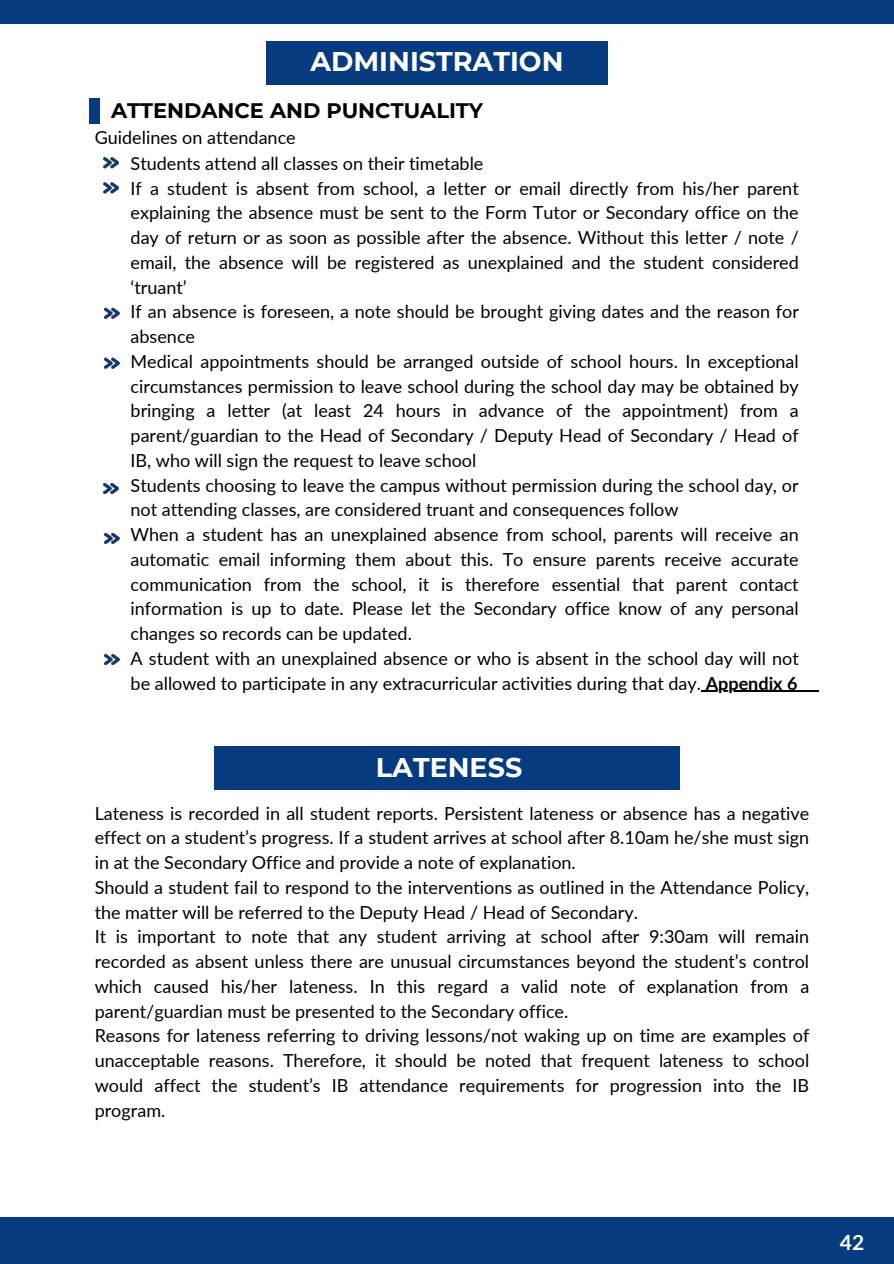
<style>
.page{position:relative;width:894px;height:1264px;background:#fff}
.page>*{position:absolute;margin:0;border:0;box-sizing:border-box;transform-origin:0 0}
.t1{font:700 27px "Montserrat";color:#fff}
.t2{font:700 21px "Montserrat";color:#000}
.t3{font:700 21px "Lato";color:#fff}
.t4{font:18px/24.8px "Lato";color:#000;text-align:justify}
.s1{font-weight:700}
</style>
<div class="page">
<div style="left:266px;top:41px;width:341px;height:44px;background:#063b7f"></div>
<div style="left:0;top:0;width:893px;height:23px;background:#063b7f"></div>
<div style="left:0;top:1217px;width:893px;height:46px;background:#063b7f"></div>
<div style="left:214px;top:746px;width:465px;height:43px;background:#063b7f"></div>
<div style="left:89px;top:98px;width:11px;height:25px;background:#063b7f"></div>
<hr style="left:701px;top:691px;width:96px;height:1px;background:#000">
<svg style="left:797px;top:691px;width:22px;height:1px"></svg>
<svg style="left:103px;top:157px;width:16px;height:11px"></svg>
<svg style="left:103px;top:182px;width:16px;height:11px"></svg>
<svg style="left:104px;top:357px;width:16px;height:11px"></svg>
<svg style="left:103px;top:483px;width:16px;height:11px"></svg>
<svg style="left:104px;top:532px;width:16px;height:12px"></svg>
<svg style="left:104px;top:653px;width:16px;height:12px"></svg>
<svg style="left:104px;top:307px;width:16px;height:12px"></svg>
<h1 class="t1" style="left:310px;top:45px;width:254px">ADMINISTRATION</h1>
<p class="t2" style="left:111px;top:97px;width:373px">ATTENDANCE AND PUNCTUALITY</p>
<p class="t4" style="left:130px;top:150px;width:354px">Students attend all classes on their timetable</p>
<p class="t4" style="left:130px;top:175px;width:669px">If a student is absent from school, a letter or email directly from his/her parent explaining the absence must be sent to the Form Tutor or Secondary office on the day of return or as soon as possible after the absence. Without this letter / note / email, the absence will be registered as unexplained and the student considered ‘truant’</p>
<p class="t4" style="left:130px;top:299px;width:669px">If an absence is foreseen, a note should be brought giving dates and the reason for absence</p>
<p class="t4" style="left:130px;top:348px;width:669px">Medical appointments should be arranged outside of school hours. In exceptional circumstances permission to leave school during the school day may be obtained by bringing a letter (at least 24 hours in advance of the appointment) from a parent/guardian to the Head of Secondary / Deputy Head of Secondary / Head of IB, who will sign the request to leave school</p>
<p class="t4" style="left:130px;top:472px;width:669px">Students choosing to leave the campus without permission during the school day, or not attending classes, are considered truant and consequences follow</p>
<p class="t4" style="left:130px;top:522px;width:669px">When a student has an unexplained absence from school, parents will receive an automatic email informing them about this. To ensure parents receive accurate communication from the school, it is therefore essential that parent contact information is up to date. Please let the Secondary office know of any personal changes so records can be updated.</p>
<p class="t4" style="left:130px;top:645px;width:669px">A student with an unexplained absence or who is absent in the school day will not be allowed to participate in any extracurricular activities during that day. <span class="s1">Appendix 6</span></p>
<p class="t4" style="left:95px;top:125px;width:202px">Guidelines on attendance</p>
<p class="t1" style="left:376px;top:750px;width:148px">LATENESS</p>
<p class="t4" style="left:95px;top:800px;width:716px">Lateness is recorded in all student reports. Persistent lateness or absence has a negative effect on a student’s progress. If a student arrives at school after 8.10am he/she must sign in at the Secondary Office and provide a note of explanation.</p>
<p class="t4" style="left:95px;top:874px;width:715px">Should a student fail to respond to the interventions as outlined in the Attendance Policy, the matter will be referred to the Deputy Head / Head of Secondary.</p>
<p class="t4" style="left:95px;top:924px;width:716px">It is important to note that any student arriving at school after 9:30am will remain recorded as absent unless there are unusual circumstances beyond the student’s control which caused his/her lateness. In this regard a valid note of explanation from a parent/guardian must be presented to the Secondary office.</p>
<p class="t4" style="left:95px;top:1023px;width:716px">Reasons for lateness referring to driving lessons/not waking up on time are examples of unacceptable reasons. Therefore, it should be noted that frequent lateness to school would affect the student’s IB attendance requirements for progression into the IB program.</p>
<h2 class="t3" style="left:839px;top:1228px;width:26px">42</h2>
</div>
